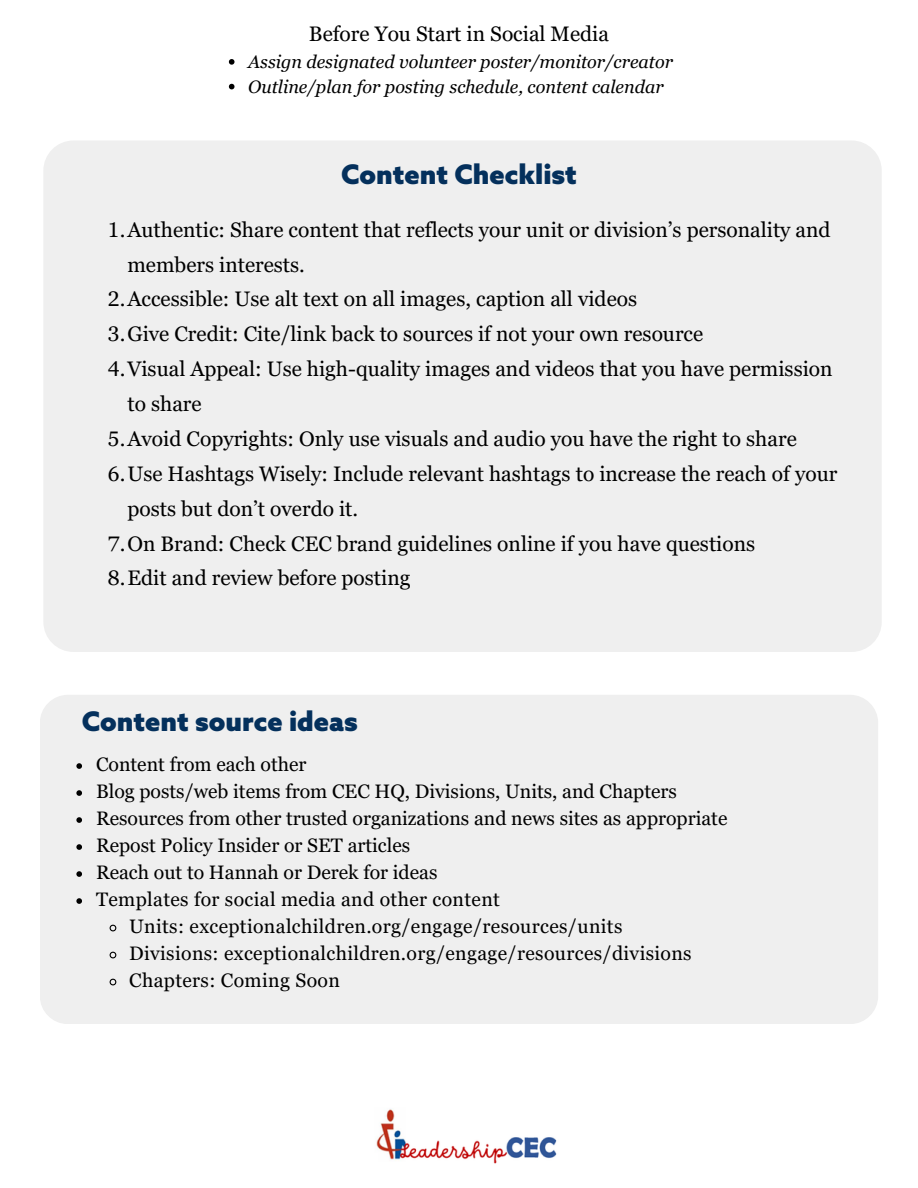
<style>
.page{position:relative;width:918px;height:1188px;background:#fff}
.page>*{position:absolute;margin:0;border:0;box-sizing:border-box;transform-origin:0 0}
.t1{font:900 27px "Azo Sans";color:#04305c}
.t2{font:21px/34.8px "Georgia Pro";color:#000}
.t3{font:19.5px "Georgia Pro";color:#000}
.t4{font:19.5px "Georgia Pro";letter-spacing:.02em;color:#000}
.t5{font:italic 18px "Georgia Pro";color:#000}
</style>
<div class="page">
<div style="left:43px;top:140px;width:839px;height:512px;background:#efefef;border-radius:30px"></div>
<div style="left:40px;top:695px;width:838px;height:329px;background:#efefef;border-radius:28px"></div>
<img style="left:376px;top:1109px;width:181px;height:55px">
<svg style="left:76px;top:763px;width:6px;height:6px"></svg>
<svg style="left:76px;top:790px;width:6px;height:6px"></svg>
<svg style="left:76px;top:817px;width:6px;height:6px"></svg>
<svg style="left:76px;top:844px;width:6px;height:6px"></svg>
<svg style="left:76px;top:871px;width:6px;height:6px"></svg>
<svg style="left:76px;top:898px;width:6px;height:6px"></svg>
<svg style="left:109px;top:924px;width:8px;height:8px"></svg>
<svg style="left:109px;top:951px;width:8px;height:8px"></svg>
<svg style="left:109px;top:978px;width:8px;height:8px"></svg>
<svg style="left:229px;top:59px;width:6px;height:6px"></svg>
<svg style="left:229px;top:84px;width:6px;height:5px"></svg>
<p class="t2" style="left:309px;top:16px;width:302px">Before You Start in Social Media</p>
<p class="t5" style="left:248px;top:52px;width:426px">Assign designated volunteer poster/monitor/creator</p>
<p class="t5" style="left:248px;top:76px;width:417px">Outline/plan for posting schedule, content calendar</p>
<p class="t1" style="left:341px;top:161px;width:237px">Content Checklist</p>
<p class="t2" style="left:127px;top:212px;width:705px;text-indent:-20px">1.Authentic: Share content that reflects your unit or division’s personality and members interests.</p>
<h1 class="t2" style="left:108px;top:282px;width:531px">2.Accessible: Use alt text on all images, caption all videos</h1>
<p class="t2" style="left:108px;top:317px;width:597px">3.Give Credit: Cite/link back to sources if not your own resource</p>
<p class="t2" style="left:127px;top:351px;width:707px;text-indent:-20px">4.Visual Appeal: Use high-quality images and videos that you have permission to share</p>
<p class="t2" style="left:108px;top:421px;width:690px">5.Avoid Copyrights: Only use visuals and audio you have the right to share</p>
<p class="t2" style="left:127px;top:456px;width:711px;text-indent:-20px">6.Use Hashtags Wisely: Include relevant hashtags to increase the reach of your posts but don’t overdo it.</p>
<p class="t2" style="left:108px;top:526px;width:649px">7.On Brand: Check CEC brand guidelines online if you have questions</p>
<p class="t2" style="left:108px;top:561px;width:304px">8.Edit and review before posting</p>
<p class="t1" style="left:82px;top:707px;width:277px">Content source ideas</p>
<p class="t3" style="left:96px;top:753px;width:212px">Content from each other</p>
<h1 class="t3" style="left:96px;top:780px;width:582px">Blog posts/web items from CEC HQ, Divisions, Units, and Chapters</h1>
<p class="t3" style="left:96px;top:807px;width:633px">Resources from other trusted organizations and news sites as appropriate</p>
<p class="t3" style="left:96px;top:834px;width:316px">Repost Policy Insider or SET articles</p>
<p class="t3" style="left:96px;top:861px;width:343px">Reach out to Hannah or Derek for ideas</p>
<p class="t4" style="left:96px;top:888px;width:405px">Templates for social media and other content</p>
<p class="t4" style="left:129px;top:915px;width:495px">Units: exceptionalchildren.org/engage/resources/units</p>
<p class="t4" style="left:129px;top:942px;width:564px">Divisions: exceptionalchildren.org/engage/resources/divisions</p>
<p class="t4" style="left:129px;top:969px;width:212px">Chapters: Coming Soon</p>
</div>
